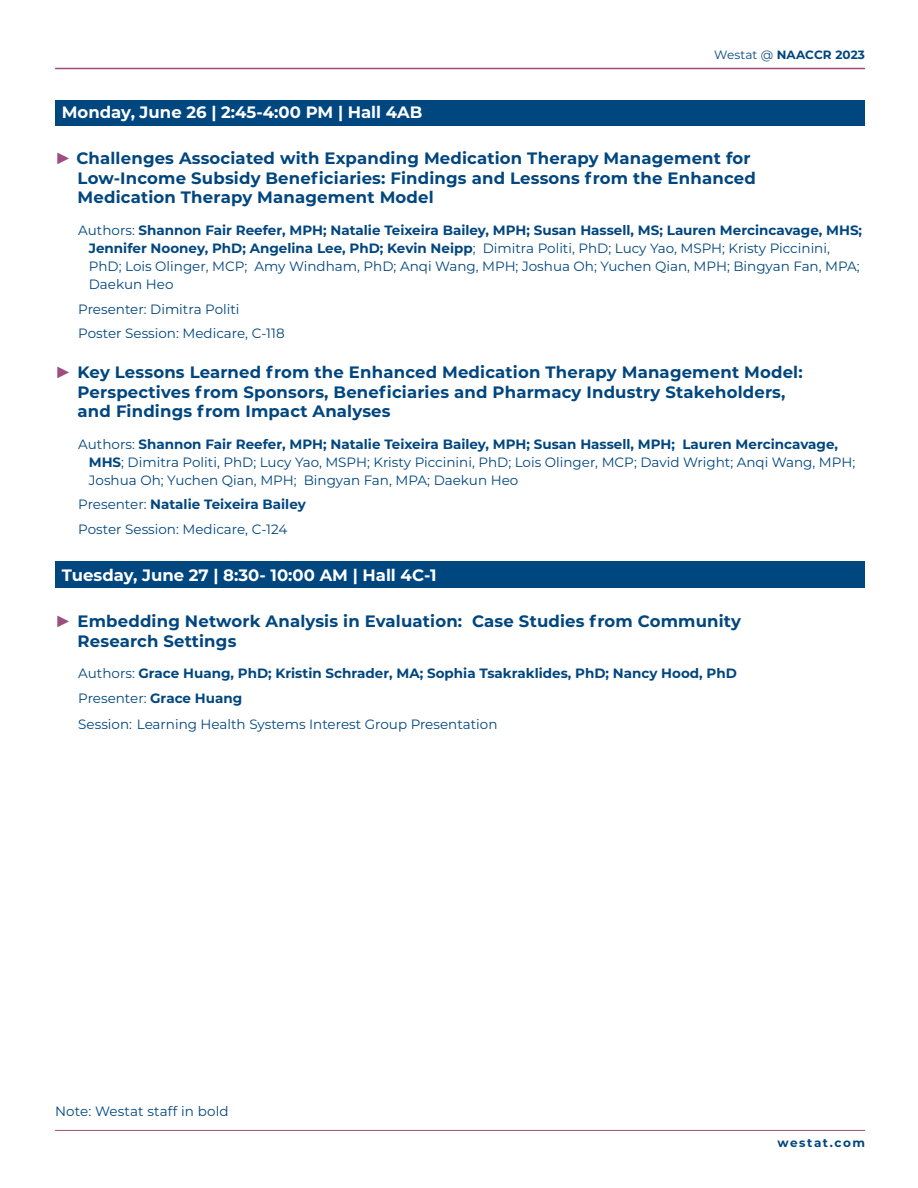
<style>
.page{position:relative;width:918px;height:1188px;background:#fff}
.page>*{position:absolute;margin:0;border:0;box-sizing:border-box;transform-origin:0 0}
.t1{font:700 16.5px/19.5px "Montserrat";letter-spacing:.01em;color:#00467f}
.t2{font:700 16.5px "Montserrat";color:#fff}
.t3{font:13.5px/18px "Montserrat";color:#00467f}
.t4{font:700 13.5px "Montserrat";color:#00467f}
.t5{font:700 12px "Montserrat";letter-spacing:.01em;color:#00467f}
.t6{font:700 12px "Montserrat";letter-spacing:.13em;color:#00467f}
.s1{font-weight:400}
.s2{font-family:"Arial";color:#9c4e7e}
.s3{font-weight:700}
</style>
<div class="page">
<hr style="left:55px;top:68px;width:810px;height:1px;background:#9c4e7e">
<div style="left:55px;top:100px;width:810px;height:26px;background:#00467f"></div>
<div style="left:55px;top:561px;width:810px;height:27px;background:#00467f"></div>
<hr style="left:55px;top:1130px;width:810px;height:1px;background:#9c4e7e">
<p class="t5" style="left:714px;top:46px;width:152px"><span class="s1">Westat @</span> NAACCR 2023</p>
<h2 class="t2" style="left:62px;top:100px;width:362px">Monday, June 26 | 2:45-4:00 PM | Hall 4AB</h2>
<p class="t1" style="left:78px;top:148px;width:680px;text-indent:-23px"><span class="s2">►</span> Challenges Associated with Expanding Medication Therapy Management for<br>Low-Income Subsidy Beneficiaries: Findings and Lessons from the Enhanced<br>Medication Therapy Management Model</p>
<p class="t3" style="left:89px;top:221px;width:775px;text-indent:-11px">Authors: <span class="s3">Shannon Fair Reefer, MPH; Natalie Teixeira Bailey, MPH; Susan Hassell, MS; Lauren Mercincavage, MHS; Jennifer Nooney, PhD; Angelina Lee, PhD; Kevin Neipp</span>; Dimitra Politi, PhD; Lucy Yao, MSPH; Kristy Piccinini, PhD; Lois Olinger, MCP; Amy Windham, PhD; Anqi Wang, MPH; Joshua Oh; Yuchen Qian, MPH; Bingyan Fan, MPA; Daekun Heo</p>
<p class="t3" style="left:78px;top:299px;width:163px">Presenter: Dimitra Politi</p>
<p class="t3" style="left:78px;top:324px;width:208px">Poster Session: Medicare, C-118</p>
<p class="t1" style="left:78px;top:362px;width:727px;text-indent:-23px"><span class="s2">►</span> Key Lessons Learned from the Enhanced Medication Therapy Management Model:<br>Perspectives from Sponsors, Beneficiaries and Pharmacy Industry Stakeholders, and Findings from Impact Analyses</p>
<p class="t3" style="left:89px;top:434px;width:768px;text-indent:-11px">Authors: <span class="s3">Shannon Fair Reefer, MPH; Natalie Teixeira Bailey, MPH; Susan Hassell, MPH; Lauren Mercincavage,<br>MHS</span>; Dimitra Politi, PhD; Lucy Yao, MSPH; Kristy Piccinini, PhD; Lois Olinger, MCP; David Wright; Anqi Wang, MPH;<br>Joshua Oh; Yuchen Qian, MPH; Bingyan Fan, MPA; Daekun Heo</p>
<p class="t4" style="left:78px;top:495px;width:229px"><span class="s1">Presenter:</span> Natalie Teixeira Bailey</p>
<p class="t3" style="left:78px;top:520px;width:211px">Poster Session: Medicare, C-124</p>
<h2 class="t2" style="left:62px;top:563px;width:376px">Tuesday, June 27 | 8:30- 10:00 AM | Hall 4C-1</h2>
<p class="t1" style="left:78px;top:611px;width:665px;text-indent:-22px"><span class="s2">►</span> Embedding Network Analysis in Evaluation: Case Studies from Community<br>Research Settings</p>
<p class="t4" style="left:78px;top:664px;width:660px"><span class="s1">Authors:</span> Grace Huang, PhD; Kristin Schrader, MA; Sophia Tsakraklides, PhD; Nancy Hood, PhD</p>
<p class="t3" style="left:78px;top:689px;width:166px">Presenter: <span class="s3">Grace Huang</span></p>
<p class="t3" style="left:78px;top:715px;width:421px">Session: Learning Health Systems Interest Group Presentation</p>
<p class="t3" style="left:55px;top:1102px;width:175px">Note: Westat staff in bold</p>
<p class="t6" style="left:778px;top:1134px;width:89px">westat.com</p>
</div>
